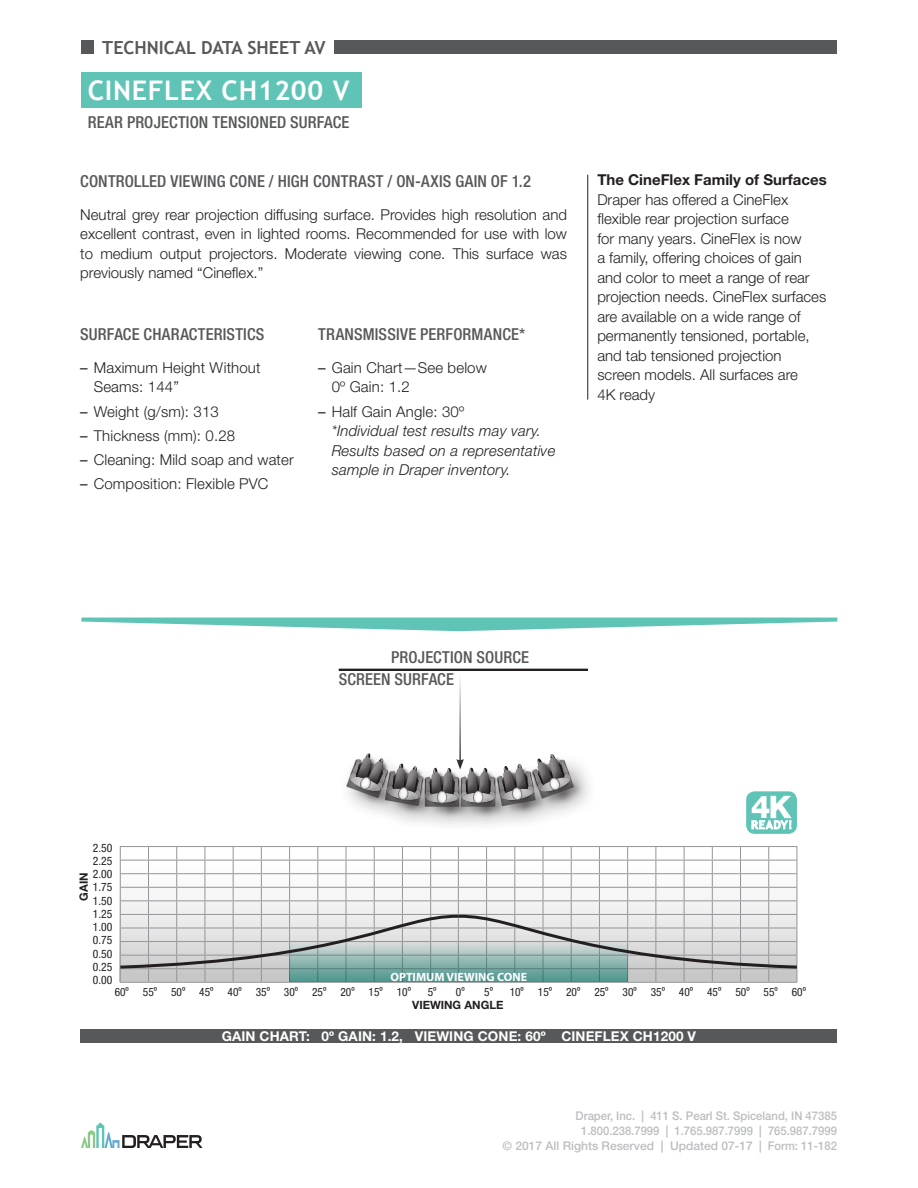
<style>
.page{position:relative;width:918px;height:1188px;background:#fff}
.page>*{position:absolute;margin:0;border:0;box-sizing:border-box;transform-origin:0 0}
.PAGE_HEADLINE{font:700 27px "Trebuchet MS";letter-spacing:.025em;color:#fff}
.t1{font:700 18px "Trebuchet MS";color:#57585a}
.SUBHEAD{font:500 condensed 16.5px "Helvetica Neue LT Std";letter-spacing:.01em;color:#57585a}
.t2{font:300 15px/19.5px "Helvetica Neue LT Std";color:#231f20}
.t3{font:italic 300 15px/19.5px "Helvetica Neue LT Std";letter-spacing:.01em;color:#231f20}
.t4{font:700 15px "Helvetica Neue LT Std";color:#231f20}
.BODY_COPY{font:700 13.5px "Helvetica Neue LT Std";letter-spacing:.01em;color:#fff}
.t5{font:500 12px/15px "Helvetica Neue LT Std";color:#bcbdc0;text-align:right;scale:.94 1}
.t6{font:700 12px "Myriad Pro";color:#fff}
.t7{font:condensed 11.55px/13.2px "Helvetica Neue LT Std";color:#231f20;text-align:justify}
.t8{font:condensed 11.4px "Helvetica Neue LT Std";color:#231f20}
.t9{font:700 11.4px "Helvetica Neue LT Std";color:#231f20}
.s1{font-weight:400}
.s2{font-weight:400;font-style:normal}
.s3{font-style:normal}
</style>
<div class="page">
<div style="left:81px;top:41px;width:756px;height:13px;background:#57585a"></div>
<div style="left:94px;top:32px;width:240px;height:30px;background:#fff"></div>
<div style="left:339px;top:669px;width:249px;height:2px;border:1px solid #231f20"></div>
<hr style="left:459px;top:673px;width:2px;height:88px;background:#231f20">
<svg style="left:81px;top:618px;width:756px;height:13px"></svg>
<hr style="left:587px;top:175px;width:1px;height:225px;background:#231f20">
<svg style="left:81px;top:1122px;width:122px;height:26px"></svg>
<div style="left:81px;top:72px;width:280px;height:35px;background:#5fc4b6"></div>
<div style="left:80px;top:1030px;width:757px;height:13px;background:#57585a"></div>
<svg style="left:119px;top:751px;width:679px;height:232px"></svg>
<p class="t1" style="left:102px;top:36px;width:225px">TECHNICAL DATA SHEET AV</p>
<p class="PAGE_HEADLINE" style="left:88px;top:73px;width:263px">CINEFLEX CH1200 V</p>
<p class="SUBHEAD" style="left:88px;top:112px;width:263px">REAR PROJECTION TENSIONED SURFACE</p>
<p class="SUBHEAD" style="left:80px;top:171px;width:452px">CONTROLLED VIEWING CONE / HIGH CONTRAST / ON-AXIS GAIN OF 1.2</p>
<p class="t2" style="left:80px;top:204px;width:488px;text-align:justify">Neutral grey rear projection diffusing surface. Provides high resolution and excellent contrast, even in lighted rooms. Recommended for use with low to medium output projectors. Moderate viewing cone. This surface was previously named “Cineflex.”</p>
<p class="SUBHEAD" style="left:80px;top:324px;width:186px">SURFACE CHARACTERISTICS</p>
<p class="t2" style="left:94px;top:358px;width:168px;text-indent:-14px"><span class="s1">–</span> Maximum Height Without<br>Seams: 144”</p>
<p class="t2" style="left:80px;top:401px;width:140px"><span class="s1">–</span> Weight (g/sm): 313</p>
<p class="t2" style="left:80px;top:425px;width:156px"><span class="s1">–</span> Thickness (mm): 0.28</p>
<p class="t2" style="left:80px;top:449px;width:215px"><span class="s1">–</span> Cleaning: Mild soap and water</p>
<p class="t2" style="left:80px;top:473px;width:190px"><span class="s1">–</span> Composition: Flexible PVC</p>
<p class="SUBHEAD" style="left:318px;top:324px;width:209px">TRANSMISSIVE PERFORMANCE*</p>
<p class="t2" style="left:332px;top:358px;width:157px;text-indent:-14px"><span class="s1">–</span> Gain Chart—See below<br>0º Gain: 1.2</p>
<p class="t3" style="left:332px;top:401px;width:225px;text-indent:-14px"><span class="s2">–</span> <span class="s3">Half Gain Angle: 30º<br></span>*Individual test results may vary.<br>Results based on a representative sample in Draper inventory.</p>
<p class="t4" style="left:597px;top:171px;width:231px">The CineFlex Family of Surfaces</p>
<p class="t2" style="left:597px;top:190px;width:230px">Draper has offered a CineFlex flexible rear projection surface<br>for many years. CineFlex is now<br>a family, offering choices of gain and color to meet a range of rear projection needs. CineFlex surfaces are available on a wide range of permanently tensioned, portable, and tab tensioned projection screen models. All surfaces are<br>4K ready</p>
<p class="t7" style="left:93px;top:841px;width:21px">2.50<br>2.25<br>2.00<br>1.75<br>1.50<br>1.25<br>1.00<br>0.75<br>0.50<br>0.25<br>0.00</p>
<p class="t9" style="left:77px;top:901px;width:30px;rotate:-90deg">GAIN</p>
<p class="SUBHEAD" style="left:391px;top:648px;width:139px">PROJECTION SOURCE</p>
<p class="SUBHEAD" style="left:339px;top:669px;width:117px">SCREEN SURFACE</p>
<p class="t6" style="left:390px;top:969px;width:138px">OPTIMUM VIEWING CONE</p>
<p class="t8" style="left:115px;top:985px;width:298px">60º 55º 50º 45º 40º 35º 30º 25º 20º 15º 10º</p>
<p class="t8" style="left:428px;top:985px;width:10px">5º</p>
<p class="t8" style="left:456px;top:985px;width:10px">0º</p>
<p class="t8" style="left:484px;top:985px;width:10px">5º</p>
<p class="t8" style="left:510px;top:985px;width:298px">10º 15º 20º 25º 30º 35º 40º 45º 50º 55º 60º</p>
<p class="t9" style="left:412px;top:998px;width:93px">VIEWING ANGLE</p>
<p class="BODY_COPY" style="left:222px;top:1028px;width:476px">GAIN CHART: 0º GAIN: 1.2, VIEWING CONE: 60º CINEFLEX CH1200 V</p>
<p class="t5" style="left:503px;top:1108px;width:357px">Draper, Inc. | 411 S. Pearl St. Spiceland, IN 47385<br>1.800.238.7999 | 1.765.987.7999 | 765.987.7999<br>© 2017 All Rights Reserved | Updated 07-17 | Form: 11-182</p>
</div>
